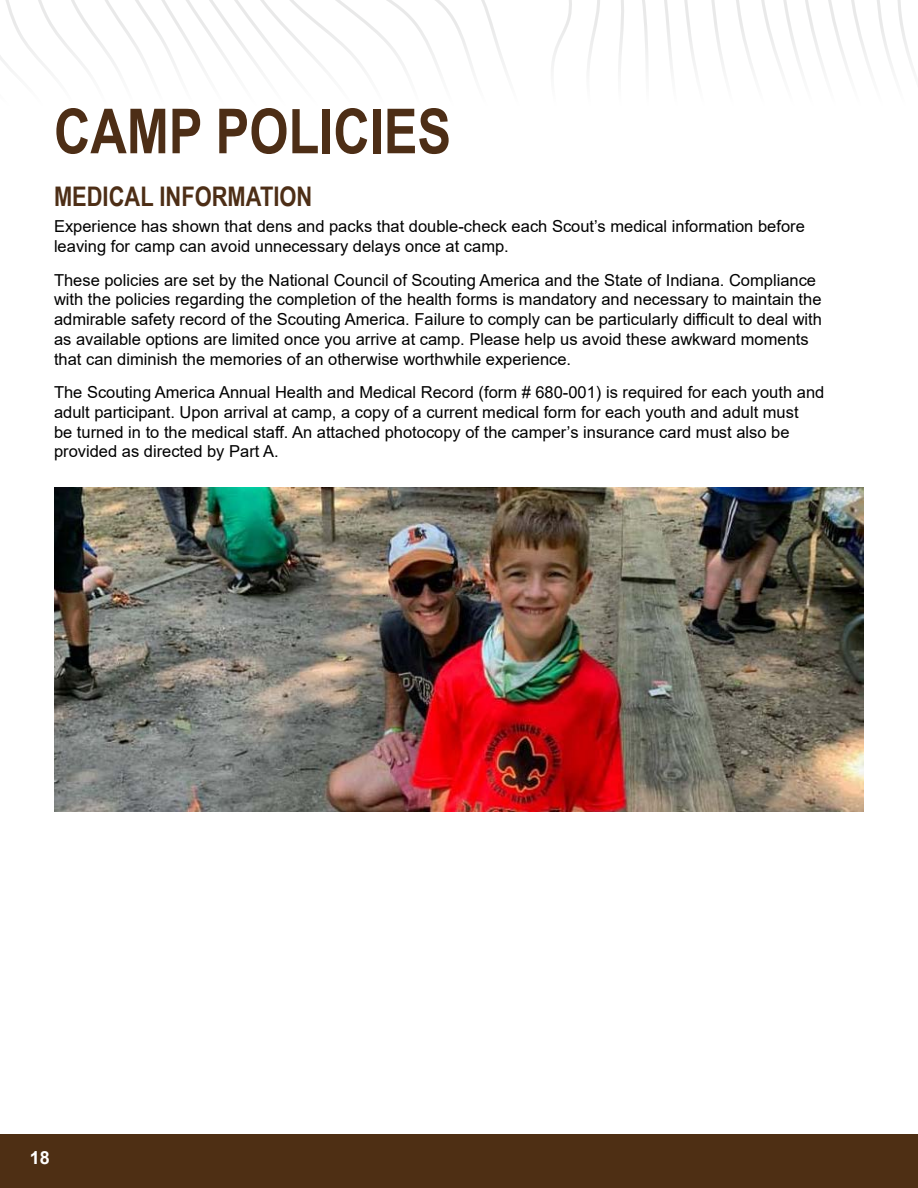
<style>
.page{position:relative;width:918px;height:1188px;background:#fff}
.page>*{position:absolute;margin:0;border:0;box-sizing:border-box;transform-origin:0 0}
.t1{font:700 62.25px "Arial Narrow";color:#4d2e16}
.t2{font:700 27px "Arial Narrow";color:#4d2e16}
.t3{font:700 18px "Arial";color:#fff}
.t4{font:16.5px/19.8px "Arial";color:#000}
</style>
<div class="page">
<div style="left:0;top:1134px;width:918px;height:54px;background:#4e2f14"></div>
<svg style="left:0;top:0;width:170px;height:69px"></svg>
<svg style="left:170px;top:0;width:336px;height:69px"></svg>
<svg style="left:551px;top:0;width:363px;height:69px"></svg>
<img style="left:54px;top:487px;width:810px;height:324px">
<h1 class="t1" style="left:54px;top:84px;width:399px">CAMP POLICIES</h1>
<h2 class="t2" style="left:54px;top:176px;width:260px">MEDICAL INFORMATION</h2>
<p class="t4" style="left:54px;top:217px;width:752px">Experience has shown that dens and packs that double-check each Scout’s medical information before leaving for camp can avoid unnecessary delays once at camp.</p>
<p class="t4" style="left:54px;top:270px;width:770px">These policies are set by the National Council of Scouting America and the State of Indiana. Compliance with the policies regarding the completion of the health forms is mandatory and necessary to maintain the admirable safety record of the Scouting America. Failure to comply can be particularly difficult to deal with as available options are limited once you arrive at camp. Please help us avoid these awkward moments that can diminish the memories of an otherwise worthwhile experience.</p>
<p class="t4" style="left:54px;top:382px;width:772px">The Scouting America Annual Health and Medical Record (form # 680-001) is required for each youth and adult participant. Upon arrival at camp, a copy of a current medical form for each youth and adult must<br>be turned in to the medical staff. An attached photocopy of the camper’s insurance card must also be provided as directed by Part A.</p>
<p class="t3" style="left:30px;top:1145px;width:22px">18</p>
</div>
